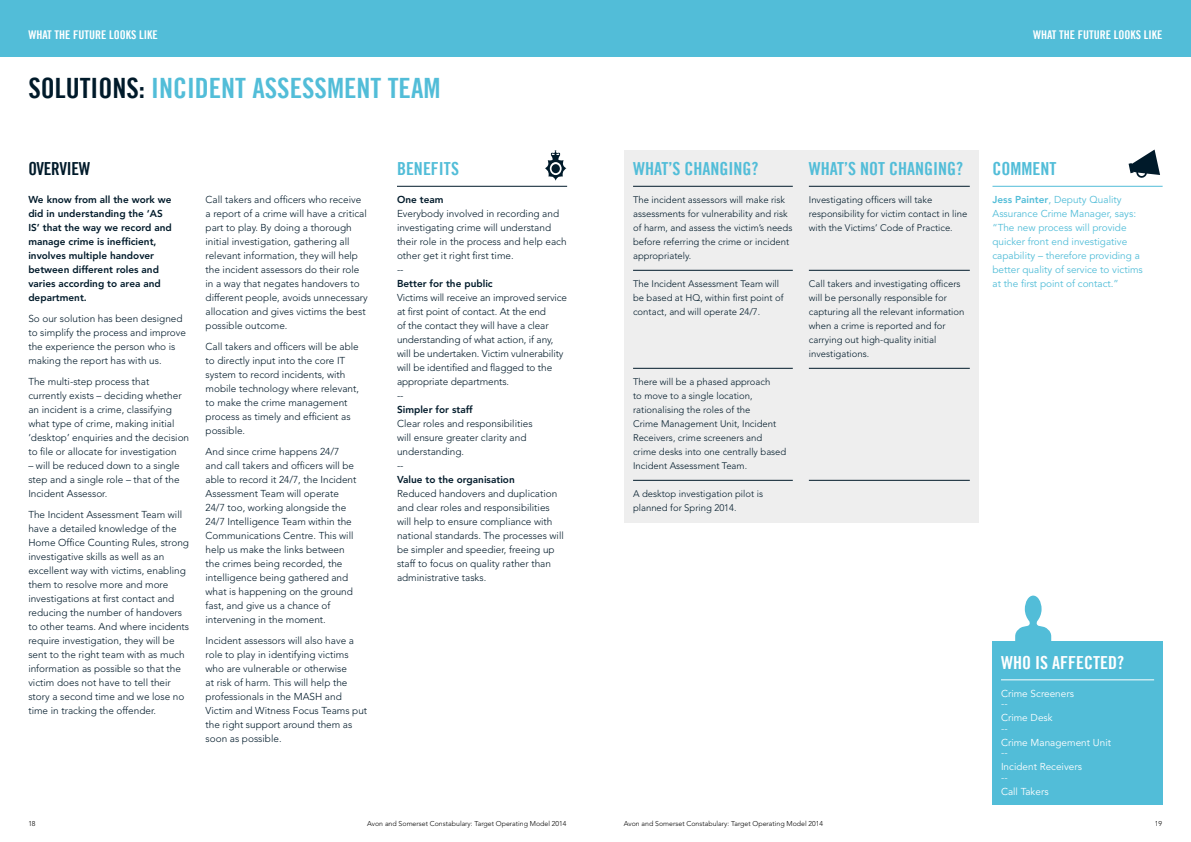
<style>
.page{position:relative;width:1191px;height:842px;background:#fff}
.page>*{position:absolute;margin:0;border:0;box-sizing:border-box;transform-origin:0 0}
.t1{font:28px "Trade Gothic LT Bold Cond Twenty";color:#52bdd8}
.t2{font:28px "Trade Gothic LT Bold Cond Twenty";color:#001a2a}
.t3{font:18px "Trade Gothic LT Bold Cond Twenty";color:#52bdd8}
.t4{font:18px "Trade Gothic LT Bold Cond Twenty";color:#fff}
.t5{font:18px "Trade Gothic LT Bold Cond Twenty";color:#001a2a;scale:.96 1}
.t6{font:12px "Trade Gothic LT Bold Cond Twenty";color:#fff}
.t7{font:300 10px/14px "Avenir";color:#001a2a}
.t8{font:800 10px/14px "Avenir";color:#001a2a}
.t9{font:10px/14px "Avenir";color:#52bdd8}
.t10{font:10px "Avenir";color:#fff}
.t11{font:300 10px "Avenir";color:#fff}
.t12{font:300 9.5px/14px "Avenir";color:#001a2a}
.t13{font:300 7px "Avenir";color:#000}
.s1{color:#001a2a}
.s2{font-weight:800}
</style>
<div class="page">
<div style="left:0;top:0;width:1191px;height:57px;background:#52bdd8"></div>
<div style="left:624px;top:150px;width:354px;height:373px;background:#eee"></div>
<hr style="left:809px;top:186px;width:160px;height:1px;background:#001a2a">
<hr style="left:809px;top:270px;width:160px;height:1px;background:#001a2a">
<hr style="left:809px;top:368px;width:160px;height:1px;background:#001a2a">
<hr style="left:809px;top:480px;width:160px;height:1px;background:#001a2a">
<hr style="left:633px;top:186px;width:160px;height:1px;background:#001a2a">
<hr style="left:633px;top:270px;width:160px;height:1px;background:#001a2a">
<hr style="left:633px;top:368px;width:160px;height:1px;background:#001a2a">
<hr style="left:633px;top:480px;width:160px;height:1px;background:#001a2a">
<hr style="left:397px;top:186px;width:170px;height:1px;background:#001a2a">
<svg style="left:545px;top:150px;width:21px;height:31px"></svg>
<div style="left:551px;top:164px;width:9px;height:9px;background:#001a2a;border-radius:50%"></div>
<hr style="left:992px;top:186px;width:170px;height:1px;background:#52bdd8">
<svg style="left:1128px;top:150px;width:32px;height:28px"></svg>
<div style="left:992px;top:642px;width:170px;height:163px;background:#52bdd8"></div>
<hr style="left:1001px;top:680px;width:153px;height:1px;background:#fff">
<svg style="left:1015px;top:596px;width:36px;height:46px"></svg>
<p class="t6" style="left:28px;top:27px;width:52px">WHAT THE FUTURE</p>
<p class="t6" style="left:109px;top:27px;width:49px">LOOKS LIKE</p>
<p class="t6" style="left:1033px;top:27px;width:52px">WHAT THE FUTURE</p>
<p class="t6" style="left:1114px;top:27px;width:49px">LOOKS LIKE</p>
<h1 class="t2" style="left:28px;top:71px;width:50px">SOLUTIO</h1>
<h1 class="t1" style="left:112px;top:71px;width:154px"><span class="s1">NS:</span> INCIDENT ASSESSME</h1>
<h1 class="t1" style="left:356px;top:71px;width:82px">NT TEAM</h1>
<h2 class="t5" style="left:28px;top:158px;width:18px">OVERVIEW</h2>
<p class="t8" style="left:28px;top:193px;width:145px">We know from all the work we did in understanding the ‘AS<br>IS’ that the way we record and manage crime is inefficient, involves multiple handover between different roles and varies according to area and department.</p>
<p class="t7" style="left:28px;top:312px;width:159px">So our solution has been designed to simplify the process and improve the experience the person who is making the report has with us.</p>
<p class="t7" style="left:28px;top:375px;width:162px">The multi-step process that currently exists – deciding whether an incident is a crime, classifying what type of crime, making initial ‘desktop’ enquiries and the decision to file or allocate for investigation</p>
<p class="t7" style="left:28px;top:459px;width:153px;text-align:justify">– will be reduced down to a single step and a single role – that of the Incident Assessor.</p>
<p class="t7" style="left:28px;top:508px;width:162px">The Incident Assessment Team will have a detailed knowledge of the Home Office Counting Rules, strong investigative skills as well as an excellent way with victims, enabling them to resolve more and more investigations at first contact and reducing the number of handovers to other teams. And where incidents require investigation, they will be sent to the right team with as much information as possible so that the victim does not have to tell their story a second time and we lose no time in tracking the offender.</p>
<p class="t7" style="left:206px;top:193px;width:164px">Call takers and officers who receive a report of a crime will have a critical part to play. By doing a thorough initial investigation, gathering all relevant information, they will help the incident assessors do their role in a way that negates handovers to different people, avoids unnecessary allocation and gives victims the best possible outcome.</p>
<p class="t7" style="left:206px;top:340px;width:155px">Call takers and officers will be able to directly input into the core IT system to record incidents, with mobile technology where relevant, to make the crime management process as timely and efficient as possible.</p>
<p class="t7" style="left:206px;top:445px;width:152px">And since crime happens 24/7 and call takers and officers will be able to record it 24/7, the Incident<br>Assessment Team will operate<br>24/7 too, working alongside the<br>24/7 Intelligence Team within the<br>Communications Centre. This will help us make the links between the crimes being recorded, the intelligence being gathered and what is happening on the ground fast, and give us a chance of intervening in the moment.</p>
<p class="t7" style="left:206px;top:634px;width:163px">Incident assessors will also have a role to play in identifying victims who are vulnerable or otherwise<br>at risk of harm. This will help the professionals in the MASH and<br>Victim and Witness Focus Teams put the right support around them as soon as possible.</p>
<h2 class="t3" style="left:397px;top:158px;width:34px">BENEFITS</h2>
<p class="t8" style="left:397px;top:193px;width:48px">One team</p>
<p class="t7" style="left:397px;top:207px;width:171px">Everybody involved in recording and investigating crime will understand their role in the process and help each other get it right first time.<br>--</p>
<p class="t8" style="left:397px;top:277px;width:97px">Better for the public</p>
<p class="t7" style="left:397px;top:291px;width:172px">Victims will receive an improved service at first point of contact. At the end<br>of the contact they will have a clear understanding of what action, if any, will be undertaken. Victim vulnerability will be identified and flagged to the appropriate departments.<br>--</p>
<p class="t8" style="left:397px;top:403px;width:77px">Simpler for staff</p>
<p class="t7" style="left:397px;top:417px;width:137px">Clear roles and responsibilities will ensure greater clarity and understanding.<br>--</p>
<p class="t8" style="left:397px;top:473px;width:119px">Value to the organisation</p>
<p class="t7" style="left:397px;top:487px;width:168px">Reduced handovers and duplication and clear roles and responsibilities will help to ensure compliance with national standards. The processes will be simpler and speedier, freeing up staff to focus on quality rather than administrative tasks.</p>
<h2 class="t3" style="left:633px;top:158px;width:127px">WHAT’S CHANGING?</h2>
<p class="t12" style="left:633px;top:193px;width:161px">The incident assessors will make risk assessments for vulnerability and risk of harm, and assess the victim’s needs before referring the crime or incident appropriately.</p>
<p class="t12" style="left:633px;top:277px;width:152px">The Incident Assessment Team will be based at HQ, within first point of contact, and will operate 24/7.</p>
<p class="t12" style="left:633px;top:375px;width:155px">There will be a phased approach<br>to move to a single location, rationalising the roles of the<br>Crime Management Unit, Incident<br>Receivers, crime screeners and crime desks into one centrally based<br>Incident Assessment Team.</p>
<p class="t12" style="left:633px;top:487px;width:132px">A desktop investigation pilot is planned for Spring 2014.</p>
<h2 class="t3" style="left:809px;top:158px;width:156px">WHAT’S NOT CHANGING?</h2>
<p class="t12" style="left:809px;top:193px;width:160px">Investigating officers will take responsibility for victim contact in line with the Victims’ Code of Practice.</p>
<p class="t12" style="left:809px;top:277px;width:157px">Call takers and investigating officers will be personally responsible for capturing all the relevant information when a crime is reported and for carrying out high-quality initial investigations.</p>
<h2 class="t3" style="left:992px;top:158px;width:11px">COMME</h2>
<h2 class="t3" style="left:1040px;top:158px;width:16px">NT</h2>
<p class="t9" style="left:992px;top:193px;width:152px"><span class="s2">Jess Painter</span>, Deputy Quality<br>Assurance Crime Manager, says: “The new process will provide quicker front end investigative capability – therefore providing a better quality of service to victims at the first point of contact.”</p>
<h2 class="t4" style="left:1001px;top:651px;width:60px">WHO ISAFFE</h2>
<h2 class="t4" style="left:1084px;top:651px;width:41px">CTED?</h2>
<p class="t10" style="left:1001px;top:688px;width:74px">Crime Screeners</p>
<p class="t11" style="left:1001px;top:698px;width:8px">--</p>
<p class="t10" style="left:1001px;top:712px;width:53px">Crime Desk</p>
<p class="t11" style="left:1001px;top:723px;width:8px">--</p>
<p class="t10" style="left:1001px;top:737px;width:112px">Crime Management Unit</p>
<p class="t11" style="left:1001px;top:747px;width:8px">--</p>
<p class="t10" style="left:1001px;top:761px;width:82px">Incident Receivers</p>
<p class="t11" style="left:1001px;top:772px;width:8px">--</p>
<p class="t10" style="left:1001px;top:786px;width:49px">Call Takers</p>
<p class="t13" style="left:28px;top:820px;width:9px">18</p>
<p class="t13" style="left:367px;top:820px;width:201px">Avon and Somerset Constabulary: Target Operating Model 2014</p>
<p class="t13" style="left:624px;top:820px;width:201px">Avon and Somerset Constabulary: Target Operating Model 2014</p>
<p class="t13" style="left:1154px;top:820px;width:9px">19</p>
</div>
